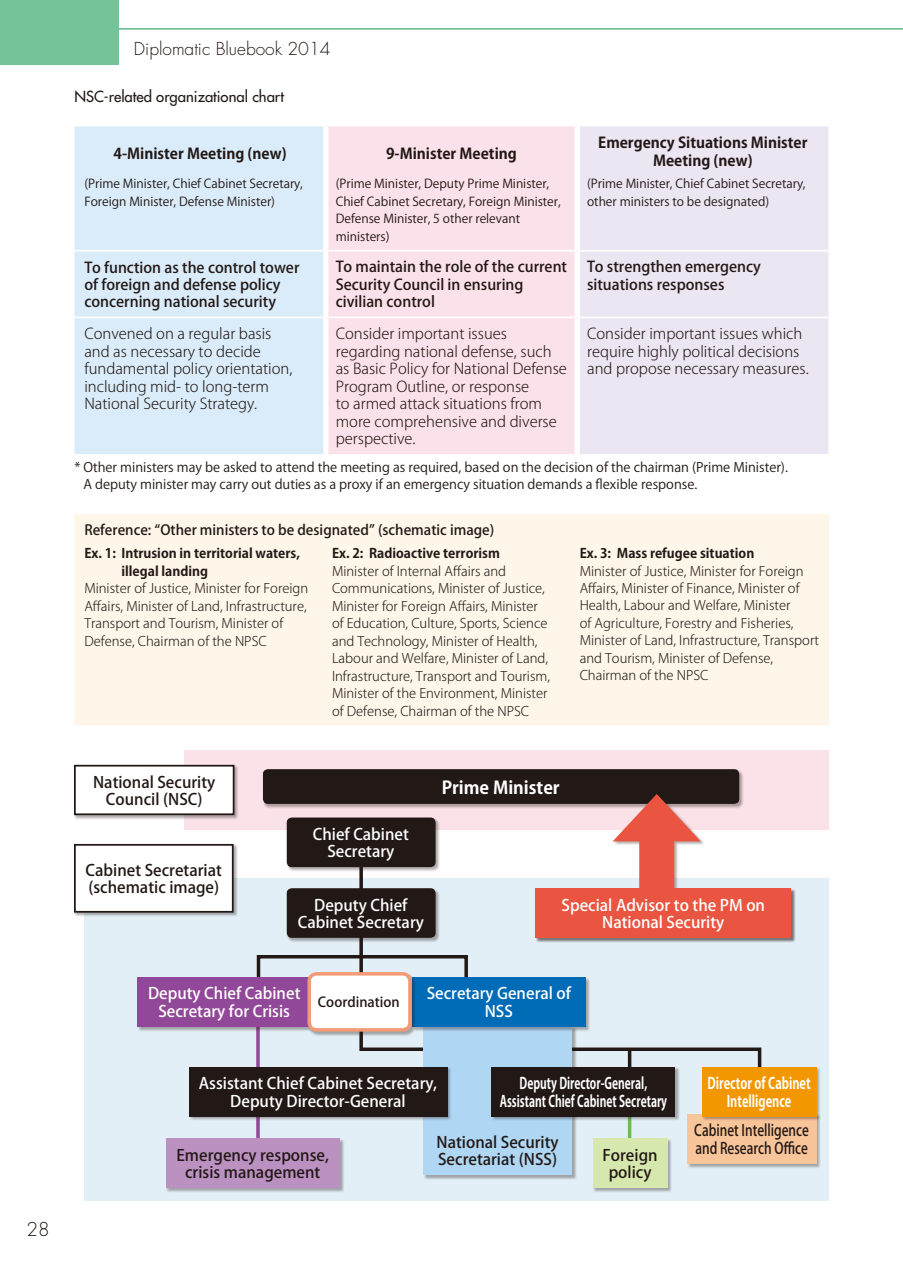
<style>
.page{position:relative;width:903px;height:1275px;background:#fff}
.page>*{position:absolute;margin:0;border:0;box-sizing:border-box;transform-origin:0 0}
.t1{font:300 18.55px "Futura Std";color:#221815}
.t2{font:700 17.5px "Koz Go Pr 6 N";color:#fff}
.t3{font:300 17.32px "Futura Std";color:#221815}
.t4{font:500 15.75px/17.5px "Koz Go Pr 6 N";color:#fff;text-align:center}
.t5{font:500 15.75px/17.5px "Koz Go Pr 6 N";color:#221815;text-align:center}
.t6{font:700 15.75px/17.5px "Koz Go Pr 6 N";color:#fff;text-align:center;scale:.7 1}
.t7{font:500 15.75px/17.5px "Koz Go Pr 6 N";color:#221815;scale:.8 1}
.t8{font:700 15.75px/17.5px "Koz Go Pr 6 N";color:#fff;text-align:center;scale:.75 1}
.t9{font:300 14.88px/17.5px "Koz Go Pr 6 N";color:#221815}
.t10{font:500 14.88px/17.5px "Koz Go Pr 6 N";color:#221815}
.t11{font:700 14.88px/17.5px "Koz Go Pr 6 N";color:#221815;text-align:center}
.t12{font:500 14.88px "Futura Std";color:#221815}
.t13{font:500 14px "Koz Go Pr 6 N";color:#221815}
.t14{font:500 13.65px "Koz Go Pr 6 N";color:#221815}
.t15{font:300 13.12px/17.5px "Koz Go Pr 6 N";color:#221815}
.t16{font:13.12px/17.5px "Koz Go Pr 6 N";color:#221815}
.t17{font:700 13.12px/17.5px "Koz Go Pr 6 N";color:#221815}
.t18{font:12.25px/17.5px "Koz Go Pr 6 N";color:#221815}
</style>
<div class="page">
<div style="left:0;top:0;width:119px;height:64px;background:#75c399"></div>
<hr style="left:0;top:28px;width:903px;height:2px;background:#75c399">
<div style="left:84px;top:878px;width:744px;height:322px;background:#e3eff6"></div>
<svg style="left:359px;top:872px;width:403px;height:195px"></svg>
<div style="left:423px;top:1026px;width:153px;height:154px;background:#221815;opacity:.35"></div>
<div style="left:423px;top:1026px;width:149px;height:149px;background:#afd7f3"></div>
<hr style="left:628px;top:1048px;width:3px;height:31px;background:#221815">
<hr style="left:628px;top:1101px;width:3px;height:44px;background:#6cbb5a">
<svg style="left:256px;top:1031px;width:4px;height:107px"></svg>
<div style="left:257px;top:955px;width:211px;height:26px;border:4px solid #221815"></div>
<div style="left:184px;top:750px;width:644px;height:80px;background:#fbe2e9"></div>
<div style="left:263px;top:769px;width:481px;height:39px;background:#221815;opacity:.35"></div>
<div style="left:263px;top:769px;width:476px;height:35px;background:#221815;border-radius:5px"></div>
<div style="left:74px;top:765px;width:165px;height:55px;background:#221815;opacity:.35"></div>
<div style="left:75px;top:766px;width:159px;height:48px;background:#fff"></div>
<div style="left:74px;top:765px;width:160px;height:50px;border:2px solid #221815"></div>
<div style="left:74px;top:844px;width:164px;height:73px;background:#221815;opacity:.35"></div>
<div style="left:75px;top:845px;width:158px;height:67px;background:#fff"></div>
<div style="left:74px;top:844px;width:160px;height:69px;border:2px solid #221815"></div>
<div style="left:287px;top:818px;width:153px;height:54px;background:#221815;opacity:.35"></div>
<div style="left:287px;top:817px;width:149px;height:50px;background:#221815;border-radius:5px"></div>
<div style="left:287px;top:888px;width:153px;height:54px;background:#221815;opacity:.35"></div>
<div style="left:287px;top:888px;width:149px;height:50px;background:#221815;border-radius:5px"></div>
<div style="left:138px;top:977px;width:178px;height:54px;background:#221815;opacity:.35"></div>
<div style="left:137px;top:977px;width:174px;height:50px;background:#924898"></div>
<div style="left:412px;top:977px;width:178px;height:54px;background:#221815;opacity:.35"></div>
<div style="left:412px;top:977px;width:174px;height:50px;background:#006cb8"></div>
<div style="left:308px;top:972px;width:108px;height:64px;background:#221815;opacity:.35"></div>
<div style="left:309px;top:974px;width:101px;height:56px;background:#fff;border-radius:7px"></div>
<div style="left:307px;top:972px;width:105px;height:60px;border:4px solid #f29b76;border-radius:7px"></div>
<div style="left:536px;top:794px;width:259px;height:149px;background:#221815;opacity:.35"></div>
<div style="left:536px;top:888px;width:259px;height:54px;background:#221815;opacity:.35"></div>
<div style="left:536px;top:888px;width:255px;height:50px;background:#ea5541"></div>
<div style="left:639px;top:825px;width:35px;height:63px;background:#ea5541"></div>
<svg style="left:612px;top:794px;width:89px;height:47px"></svg>
<div style="left:687px;top:1114px;width:134px;height:54px;background:#221815;opacity:.35"></div>
<div style="left:687px;top:1114px;width:129px;height:49px;background:#f8c499"></div>
<div style="left:189px;top:1067px;width:263px;height:54px;background:#221815;opacity:.35"></div>
<div style="left:189px;top:1067px;width:258px;height:49px;background:#221815"></div>
<div style="left:166px;top:1139px;width:178px;height:54px;background:#221815;opacity:.35"></div>
<div style="left:166px;top:1138px;width:174px;height:50px;background:#bb91c1"></div>
<div style="left:593px;top:1139px;width:79px;height:54px;background:#221815;opacity:.35"></div>
<div style="left:593px;top:1138px;width:74px;height:50px;background:#d7e8af"></div>
<div style="left:492px;top:1067px;width:188px;height:54px;background:#221815;opacity:.35"></div>
<div style="left:492px;top:1067px;width:183px;height:49px;background:#221815"></div>
<div style="left:702px;top:1067px;width:119px;height:54px;background:#221815;opacity:.35"></div>
<div style="left:702px;top:1067px;width:114px;height:49px;background:#f39700"></div>
<div style="left:74px;top:126px;width:249px;height:328px;background:#daecf9"></div>
<div style="left:328px;top:126px;width:246px;height:328px;background:#fbe1e9"></div>
<div style="left:580px;top:126px;width:248px;height:328px;background:#ece5f2"></div>
<hr style="left:74px;top:250px;width:252px;height:2px;background:#fff">
<hr style="left:326px;top:250px;width:251px;height:2px;background:#fff">
<hr style="left:577px;top:250px;width:251px;height:2px;background:#fff">
<hr style="left:74px;top:317px;width:252px;height:1px;background:#fff">
<hr style="left:326px;top:317px;width:251px;height:1px;background:#fff">
<hr style="left:577px;top:317px;width:251px;height:1px;background:#fff">
<div style="left:74px;top:514px;width:755px;height:211px;background:#fff6ea"></div>
<h1 class="t1" style="left:27px;top:1218px;width:25px">28</h1>
<h3 class="t3" style="left:134px;top:38px;width:198px">Diplomatic Bluebook 2014</h3>
<p class="t12" style="left:74px;top:87px;width:211px">NSC-related organizational chart</p>
<p class="t11" style="left:114px;top:145px;width:175px">4-Minister Meeting (new)</p>
<p class="t18" style="left:84px;top:175px;width:220px">(Prime Minister, Chief Cabinet Secretary,<br>Foreign Minister, Defense Minister)</p>
<p class="t11" style="left:386px;top:145px;width:132px">9-Minister Meeting</p>
<p class="t18" style="left:336px;top:175px;width:226px">(Prime Minister, Deputy Prime Minister, Chief Cabinet Secretary, Foreign Minister, Defense Minister, 5 other relevant ministers)</p>
<p class="t11" style="left:598px;top:134px;width:211px">Emergency Situations Minister<br>Meeting (new)</p>
<p class="t18" style="left:587px;top:175px;width:220px">(Prime Minister, Chief Cabinet Secretary, other ministers to be designated)</p>
<p class="t10" style="left:84px;top:259px;width:217px">To function as the control tower of foreign and defense policy concerning national security</p>
<p class="t10" style="left:336px;top:259px;width:233px">To maintain the role of the current<br>Security Council in ensuring civilian control</p>
<p class="t10" style="left:587px;top:259px;width:175px">To strengthen emergency situations responses</p>
<p class="t9" style="left:84px;top:325px;width:209px">Convened on a regular basis and as necessary to decide fundamental policy orientation, including mid- to long-term<br>National Security Strategy.</p>
<p class="t9" style="left:336px;top:325px;width:233px">Consider important issues regarding national defense, such as Basic Policy for National Defense<br>Program Outline, or response<br>to armed attack situations from more comprehensive and diverse perspective.</p>
<p class="t9" style="left:587px;top:325px;width:223px">Consider important issues which require highly political decisions and propose necessary measures.</p>
<p class="t16" style="left:83px;top:458px;width:706px;text-indent:-9px">* Other ministers may be asked to attend the meeting as required, based on the decision of the chairman (Prime Minister).<br>A deputy minister may carry out duties as a proxy if an emergency situation demands a flexible response.</p>
<p class="t13" style="left:84px;top:522px;width:411px">Reference: “Other ministers to be designated” (schematic image)</p>
<p class="t17" style="left:122px;top:545px;width:180px;text-indent:-37px">Ex. 1: Intrusion in territorial waters, illegal landing</p>
<p class="t15" style="left:84px;top:580px;width:225px">Minister of Justice, Minister for Foreign Affairs, Minister of Land, Infrastructure, Transport and Tourism, Minister of Defense, Chairman of the NPSC</p>
<p class="t17" style="left:580px;top:545px;width:176px">Ex. 3: Mass refugee situation</p>
<p class="t15" style="left:580px;top:562px;width:241px">Minister of Justice, Minister for Foreign Affairs, Minister of Finance, Minister of Health, Labour and Welfare, Minister<br>of Agriculture, Forestry and Fisheries, Minister of Land, Infrastructure, Transport and Tourism, Minister of Defense, Chairman of the NPSC</p>
<p class="t17" style="left:332px;top:545px;width:169px">Ex. 2: Radioactive terrorism</p>
<p class="t15" style="left:332px;top:562px;width:220px">Minister of Internal Affairs and Communications, Minister of Justice, Minister for Foreign Affairs, Minister of Education, Culture, Sports, Science and Technology, Minister of Health, Labour and Welfare, Minister of Land, Infrastructure, Transport and Tourism, Minister of the Environment, Minister of Defense, Chairman of the NPSC</p>
<p class="t5" style="left:93px;top:773px;width:124px">National Security<br>Council (NSC)</p>
<p class="t5" style="left:86px;top:862px;width:138px;text-align:left">Cabinet Secretariat (schematic image)</p>
<p class="t4" style="left:313px;top:826px;width:98px">Chief Cabinet<br>Secretary</p>
<p class="t4" style="left:298px;top:896px;width:128px">Deputy Chief<br>Cabinet Secretary</p>
<h2 class="t2" style="left:442px;top:777px;width:120px">Prime Minister</h2>
<p class="t4" style="left:561px;top:896px;width:205px">Special Advisor to the PM on<br>National Security</p>
<p class="t4" style="left:148px;top:985px;width:154px">Deputy Chief Cabinet<br>Secretary for Crisis</p>
<p class="t4" style="left:427px;top:985px;width:146px">Secretary General of<br>NSS</p>
<p class="t14" style="left:318px;top:995px;width:83px">Coordination</p>
<p class="t6" style="left:500px;top:1075px;width:241px">Deputy Director-General,<br>Assistant Chief Cabinet Secretary</p>
<p class="t8" style="left:707px;top:1075px;width:139px">Director of Cabinet<br>Intelligence</p>
<p class="t4" style="left:199px;top:1075px;width:240px">Assistant Chief Cabinet Secretary,<br>Deputy Director-General</p>
<p class="t5" style="left:177px;top:1147px;width:154px">Emergency response, crisis management</p>
<p class="t5" style="left:602px;top:1147px;width:57px">Foreign policy</p>
<p class="t7" style="left:694px;top:1122px;width:145px">Cabinet Intelligence and Research Office</p>
<p class="t5" style="left:436px;top:1134px;width:124px;text-align:left">National Security<br>Secretariat (NSS)</p>
</div>
